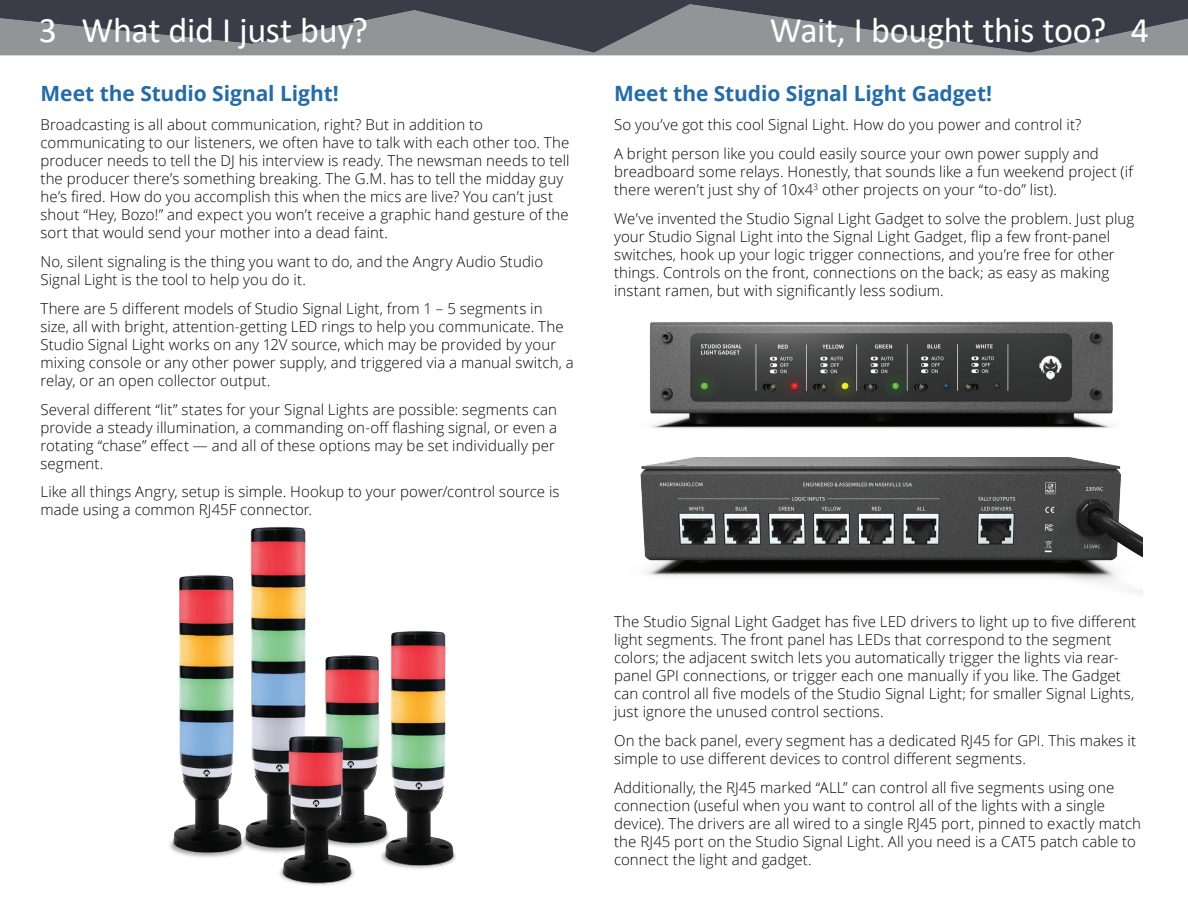
<style>
.page{position:relative;width:1188px;height:918px;background:#fff}
.page>*{position:absolute;margin:0;border:0;box-sizing:border-box;transform-origin:0 0}
.t1{font:36px "Calibri";letter-spacing:-.01em;color:#fff}
.t2{font:700 21px "Open Sans";letter-spacing:-.005em;color:#256ca7}
.t3{font:300 15px/18px "Open Sans";letter-spacing:.005em;color:#040503}
</style>
<div class="page">
<hr style="left:0;top:0;width:1188px;height:4px;background:#3b3c48">
<svg style="left:0;top:4px;width:1188px;height:51px;background:#65676e"></svg>
<img style="left:169px;top:526px;width:287px;height:360px">
<img style="left:649px;top:321px;width:464px;height:108px">
<img style="left:640px;top:457px;width:503px;height:138px">
<h1 class="t1" style="left:39px;top:5px;width:331px">3 What did I just buy?</h1>
<h1 class="t1" style="left:770px;top:5px;width:381px">Wait, I bought this too? 4</h1>
<h2 class="t2" style="left:40px;top:79px;width:300px">Meet the Studio Signal Light!</h2>
<p class="t3" style="left:40px;top:115px;width:531px">Broadcasting is all about communication, right? But in addition to communicating to our listeners, we often have to talk with each other too. The producer needs to tell the DJ his interview is ready. The newsman needs to tell the producer there’s something breaking. The G.M. has to tell the midday guy he’s fired. How do you accomplish this when the mics are live? You can’t just shout “Hey, Bozo!” and expect you won’t receive a graphic hand gesture of the sort that would send your mother into a dead faint.</p>
<p class="t3" style="left:40px;top:252px;width:504px">No, silent signaling is the thing you want to do, and the Angry Audio Studio<br>Signal Light is the tool to help you do it.</p>
<p class="t3" style="left:40px;top:299px;width:535px">There are 5 different models of Studio Signal Light, from 1 – 5 segments in size, all with bright, attention-getting LED rings to help you communicate. The Studio Signal Light works on any 12V source, which may be provided by your mixing console or any other power supply, and triggered via a manual switch, a relay, or an open collector output.</p>
<p class="t3" style="left:40px;top:400px;width:518px">Several different “lit” states for your Signal Lights are possible: segments can provide a steady illumination, a commanding on-off flashing signal, or even a rotating “chase” effect — and all of these options may be set individually per segment.</p>
<p class="t3" style="left:40px;top:483px;width:520px">Like all things Angry, setup is simple. Hookup to your power/control source is made using a common RJ45F connector.</p>
<h2 class="t2" style="left:614px;top:79px;width:380px">Meet the Studio Signal Light Gadget!</h2>
<p class="t3" style="left:614px;top:110px;width:486px;line-height:28.8px">So you’ve got this cool Signal Light. How do you power and control it?<br>A bright person like you could easily source your own power supply and</p>
<p class="t3" style="left:614px;top:162px;width:520px">breadboard some relays. Honestly, that sounds like a fun weekend project (if there weren’t just shy of 10x4<sup>3</sup> other projects on your “to-do” list).</p>
<p class="t3" style="left:614px;top:209px;width:522px">We’ve invented the Studio Signal Light Gadget to solve the problem. Just plug your Studio Signal Light into the Signal Light Gadget, flip a few front-panel switches, hook up your logic trigger connections, and you’re free for other things. Controls on the front, connections on the back; as easy as making instant ramen, but with significantly less sodium.</p>
<p class="t3" style="left:614px;top:613px;width:524px">The Studio Signal Light Gadget has five LED drivers to light up to five different light segments. The front panel has LEDs that correspond to the segment colors; the adjacent switch lets you automatically trigger the lights via rear&shy;panel GPI connections, or trigger each one manually if you like. The Gadget can control all five models of the Studio Signal Light; for smaller Signal Lights, just ignore the unused control sections.</p>
<p class="t3" style="left:614px;top:731px;width:524px">On the back panel, every segment has a dedicated RJ45 for GPI. This makes it simple to use different devices to control different segments.</p>
<p class="t3" style="left:614px;top:778px;width:529px">Additionally, the RJ45 marked “ALL” can control all five segments using one connection (useful when you want to control all of the lights with a single device). The drivers are all wired to a single RJ45 port, pinned to exactly match the RJ45 port on the Studio Signal Light. All you need is a CAT5 patch cable to connect the light and gadget.</p>
</div>
